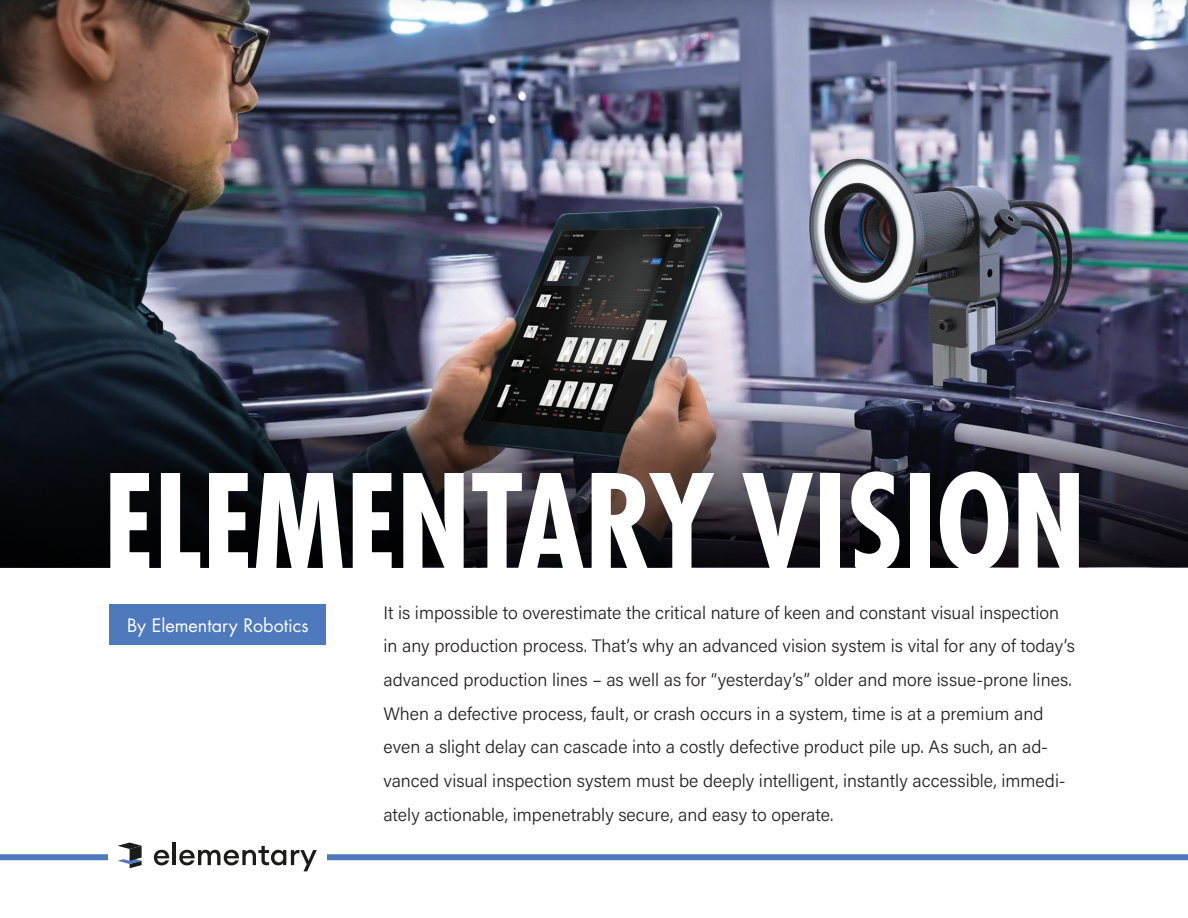
<style>
.page{position:relative;width:1188px;height:918px;background:#fff}
.page>*{position:absolute;margin:0;border:0;box-sizing:border-box;transform-origin:0 0}
.t1{font:700 condensed 129px "Futura";color:#fff}
.t2{font:300 18px/33.6px "Acumin Pro";color:#231f20}
.t3{font:18px "Futura";color:#fff}
</style>
<div class="page">
<img style="left:0;top:0;width:1188px;height:399px">
<svg style="left:0;top:399px;width:1188px;height:168px;background:#27262d"></svg>
<div style="left:110px;top:605px;width:216px;height:40px;background:#4e79bd"></div>
<div style="left:0;top:854px;width:1188px;height:6px;background:#4e79bd"></div>
<div style="left:108px;top:841px;width:218px;height:35px;background:#fff"></div>
<svg style="left:118px;top:843px;width:24px;height:25px"></svg>
<svg style="left:154px;top:850px;width:15px;height:15px"></svg>
<hr style="left:173px;top:843px;width:3px;height:22px;background:#1b1b1a">
<svg style="left:179px;top:846px;width:138px;height:25px"></svg>
<h1 class="t1" style="left:104px;top:443px;width:984px">ELEMENTARY VISION</h1>
<p class="t3" style="left:127px;top:614px;width:183px">By Elementary Robotics</p>
<p class="t2" style="left:383px;top:595px;width:693px">It is impossible to overestimate the critical nature of keen and constant visual inspection in any production process. That’s why an advanced vision system is vital for any of today’s advanced production lines – as well as for “yesterday’s” older and more issue-prone lines.<br>When a defective process, fault, or crash occurs in a system, time is at a premium and even a slight delay can cascade into a costly defective product pile up. As such, an ad&shy;vanced visual inspection system must be deeply intelligent, instantly accessible, immedi&shy;ately actionable, impenetrably secure, and easy to operate.</p>
</div>
